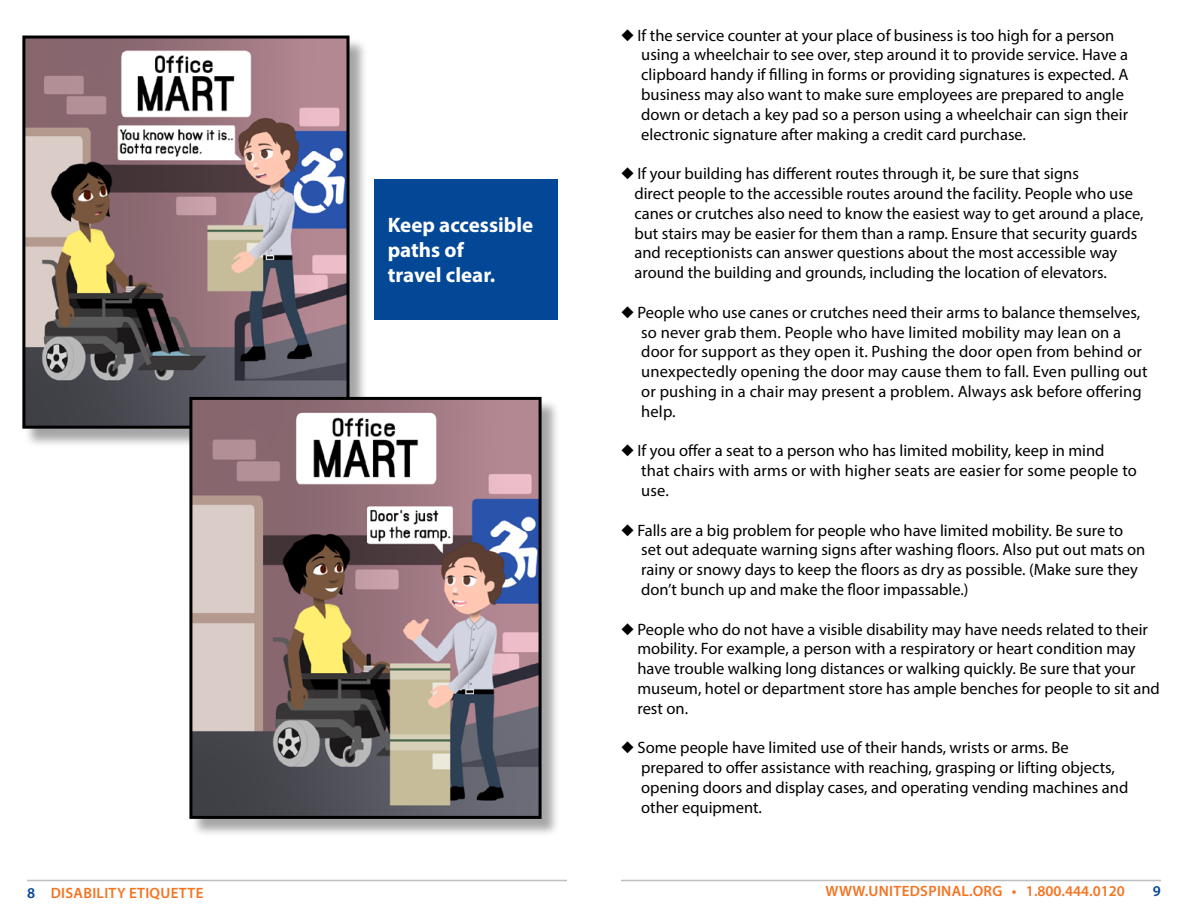
<style>
.page{position:relative;width:1188px;height:918px;background:#fff}
.page>*{position:absolute;margin:0;border:0;box-sizing:border-box;transform-origin:0 0}
.t1{font:700 21px/25.2px "Myriad Pro";color:#fff}
.t2{font:16.5px/19.8px "Myriad Pro";color:#000}
.t3{font:600 15px "Myriad Pro";letter-spacing:.02em;color:#f47421}
.t4{font:600 15px "Myriad Pro";color:#034797}
.s1{color:#034797}
</style>
<div class="page">
<hr style="left:27px;top:880px;width:540px;height:1px;background:#bcbec0">
<hr style="left:621px;top:880px;width:540px;height:1px;background:#bcbec0">
<div style="left:24px;top:37px;width:344px;height:411px;background:#000;opacity:.35"></div>
<img style="left:26px;top:40px;width:320px;height:385px">
<div style="left:22px;top:36px;width:328px;height:393px;border:3px solid #000"></div>
<div style="left:191px;top:399px;width:369px;height:438px;background:#000;opacity:.35"></div>
<img style="left:193px;top:401px;width:345px;height:414px">
<div style="left:189px;top:397px;width:353px;height:422px;border:3px solid #000"></div>
<div style="left:374px;top:179px;width:184px;height:140px;background:#034797"></div>
<p class="t1" style="left:388px;top:211px;width:147px">Keep accessible paths of<br>travel clear.</p>
<p class="t2" style="left:641px;top:25px;width:489px;text-indent:-20px">◆ If the service counter at your place of business is too high for a person using a wheelchair to see over, step around it to provide service. Have a clipboard handy if filling in forms or providing signatures is expected. A business may also want to make sure employees are prepared to angle down or detach a key pad so a person using a wheelchair can sign their electronic signature after making a credit card purchase.</p>
<p class="t2" style="left:634px;top:163px;width:511px;text-indent:-13px">◆ If your building has different routes through it, be sure that signs<br>direct people to the accessible routes around the facility. People who use canes or crutches also need to know the easiest way to get around a place, but stairs may be easier for them than a ramp. Ensure that security guards and receptionists can answer questions about the most accessible way around the building and grounds, including the location of elevators.</p>
<p class="t2" style="left:641px;top:302px;width:508px;text-indent:-20px">◆ People who use canes or crutches need their arms to balance themselves, so never grab them. People who have limited mobility may lean on a door for support as they open it. Pushing the door open from behind or unexpectedly opening the door may cause them to fall. Even pulling out or pushing in a chair may present a problem. Always ask before offering help.</p>
<p class="t2" style="left:641px;top:441px;width:497px;text-indent:-20px">◆ If you offer a seat to a person who has limited mobility, keep in mind that chairs with arms or with higher seats are easier for some people to use.</p>
<p class="t2" style="left:641px;top:520px;width:506px;text-indent:-20px">◆ Falls are a big problem for people who have limited mobility. Be sure to set out adequate warning signs after washing floors. Also put out mats on rainy or snowy days to keep the floors as dry as possible. (Make sure they don’t bunch up and make the floor impassable.)</p>
<p class="t2" style="left:638px;top:619px;width:524px;text-indent:-16px">◆ People who do not have a visible disability may have needs related to their mobility. For example, a person with a respiratory or heart condition may have trouble walking long distances or walking quickly. Be sure that your museum, hotel or department store has ample benches for people to sit and rest on.</p>
<p class="t2" style="left:641px;top:738px;width:489px;text-indent:-20px">◆ Some people have limited use of their hands, wrists or arms. Be prepared to offer assistance with reaching, grasping or lifting objects, opening doors and display cases, and operating vending machines and other equipment.</p>
<p class="t3" style="left:27px;top:883px;width:178px"><span class="s1">8</span> DISABILITY ETIQUETTE</p>
<p class="t3" style="left:826px;top:881px;width:301px">WWW.UNITEDSPINAL.ORG • 1.800.444.0120</p>
<p class="t4" style="left:1153px;top:881px;width:10px">9</p>
</div>
